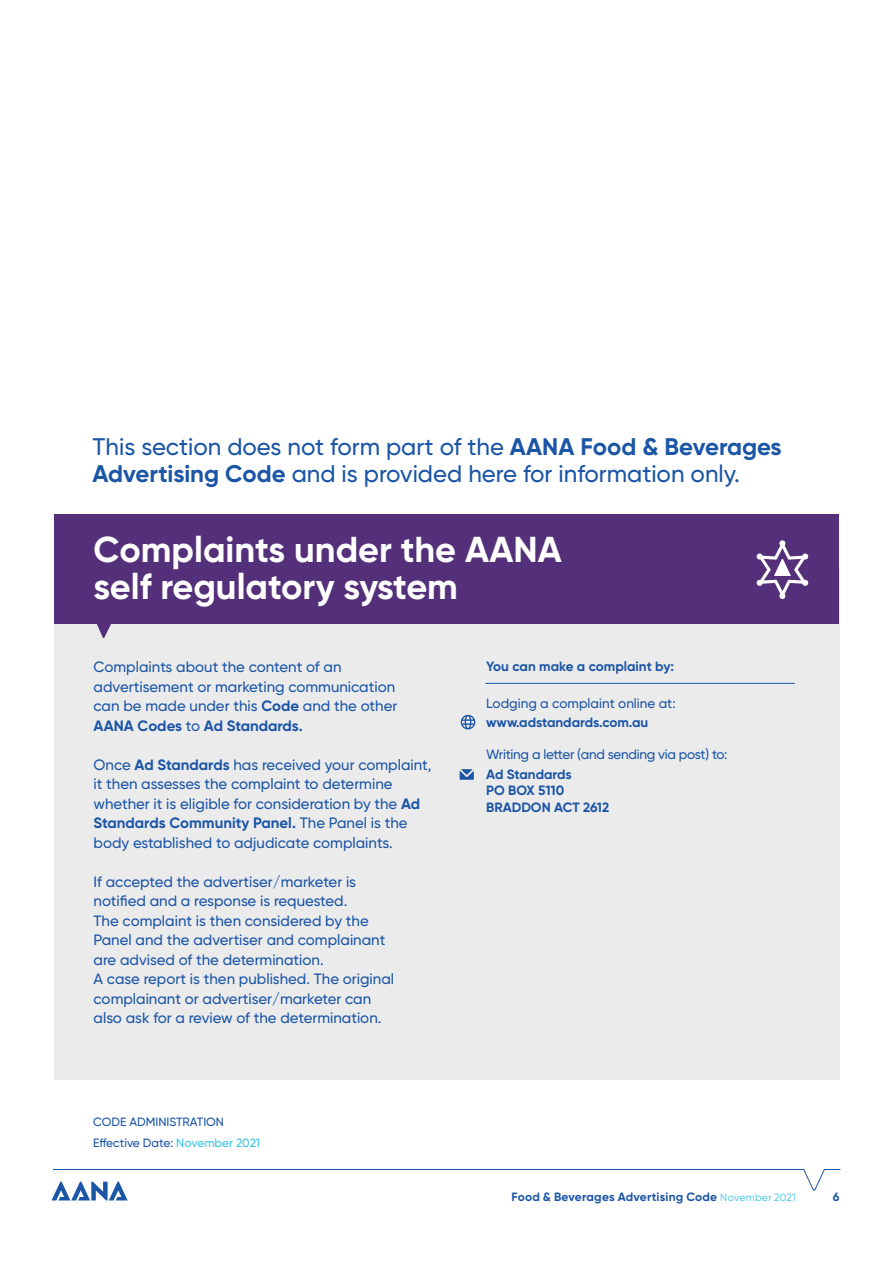
<style>
.page{position:relative;width:893px;height:1263px;background:#fff}
.page>*{position:absolute;margin:0;border:0;box-sizing:border-box;transform-origin:0 0}
.t1{font:700 36px/36.6px "Gilroy";color:#fff}
.t2{font:500 24px/27px "Gilroy";color:#1a55a6}
.t3{font:500 15px/19.5px "Gilroy";color:#1a55a6}
.t4{font:700 13.5px/16.5px "Gilroy";color:#1a55a6}
.t5{font:500 13.5px "Gilroy";letter-spacing:-.02em;color:#1a55a6}
.t6{font:500 13.5px "Gilroy";color:#1a55a6}
.t7{font:500 12px/20.4px "Gilroy";color:#1a55a6}
.t8{font:700 12px "Gilroy";letter-spacing:.015em;color:#1a55a6}
.s1{font-weight:700}
.s2{color:#37c4e5}
.s3{font-weight:400;font-size:10.5px;color:#37c4e5}
</style>
<div class="page">
<svg style="left:52px;top:1169px;width:789px;height:31px"></svg>
<div style="left:54px;top:567px;width:786px;height:512px;background:#ecebec"></div>
<div style="left:55px;top:514px;width:784px;height:110px;background:#55307a"></div>
<svg style="left:97px;top:624px;width:14px;height:14px"></svg>
<svg style="left:460px;top:769px;width:14px;height:11px"></svg>
<svg style="left:461px;top:715px;width:14px;height:14px"></svg>
<hr style="left:486px;top:683px;width:309px;height:1px;background:#1a55a6">
<svg style="left:756px;top:540px;width:53px;height:59px"></svg>
<h2 class="t2" style="left:93px;top:433px;width:691px">This section does not form part of the <span class="s1">AANA Food &amp; Beverages<br>Advertising Code</span> and is provided here for information only.</h2>
<h1 class="t1" style="left:94px;top:531px;width:470px">Complaints under the AANA self regulatory system</h1>
<p class="t3" style="left:94px;top:657px;width:305px">Complaints about the content of an advertisement or marketing communication can be made under this <span class="s1">Code</span> and the other <span class="s1">AANA Codes</span> to <span class="s1">Ad Standards.</span></p>
<p class="t3" style="left:94px;top:754px;width:340px">Once <span class="s1">Ad Standards</span> has received your complaint, it then assesses the complaint to determine whether it is eligible for consideration by the <span class="s1">Ad Standards Community Panel.</span> The Panel is the body established to adjudicate complaints.</p>
<p class="t3" style="left:94px;top:871px;width:302px">If accepted the advertiser/marketer is notified and a response is requested.<br>The complaint is then considered by the Panel and the advertiser and complainant are advised of the determination.<br>A case report is then published. The original complainant or advertiser/marketer can also ask for a review of the determination.</p>
<p class="t7" style="left:93px;top:1112px;width:169px">CODE ADMINISTRATION<br>Effective Date: <span class="s2">November 2021</span></p>
<p class="t4" style="left:486px;top:658px;width:189px">You can make a complaint by:</p>
<p class="t6" style="left:486px;top:694px;width:191px">Lodging a complaint online at:</p>
<p class="t4" style="left:486px;top:714px;width:163px">www.adstandards.com.au</p>
<p class="t5" style="left:486px;top:746px;width:243px">Writing a letter (and sending via post) to:</p>
<p class="t4" style="left:486px;top:765px;width:125px">Ad Standards<br>PO BOX 5110<br>BRADDON ACT 2612</p>
<p class="t8" style="left:511px;top:1189px;width:286px">Food &amp; Beverages Advertising Code <span class="s3">November 2021</span></p>
<p class="t8" style="left:833px;top:1189px;width:8px">6</p>
</div>
